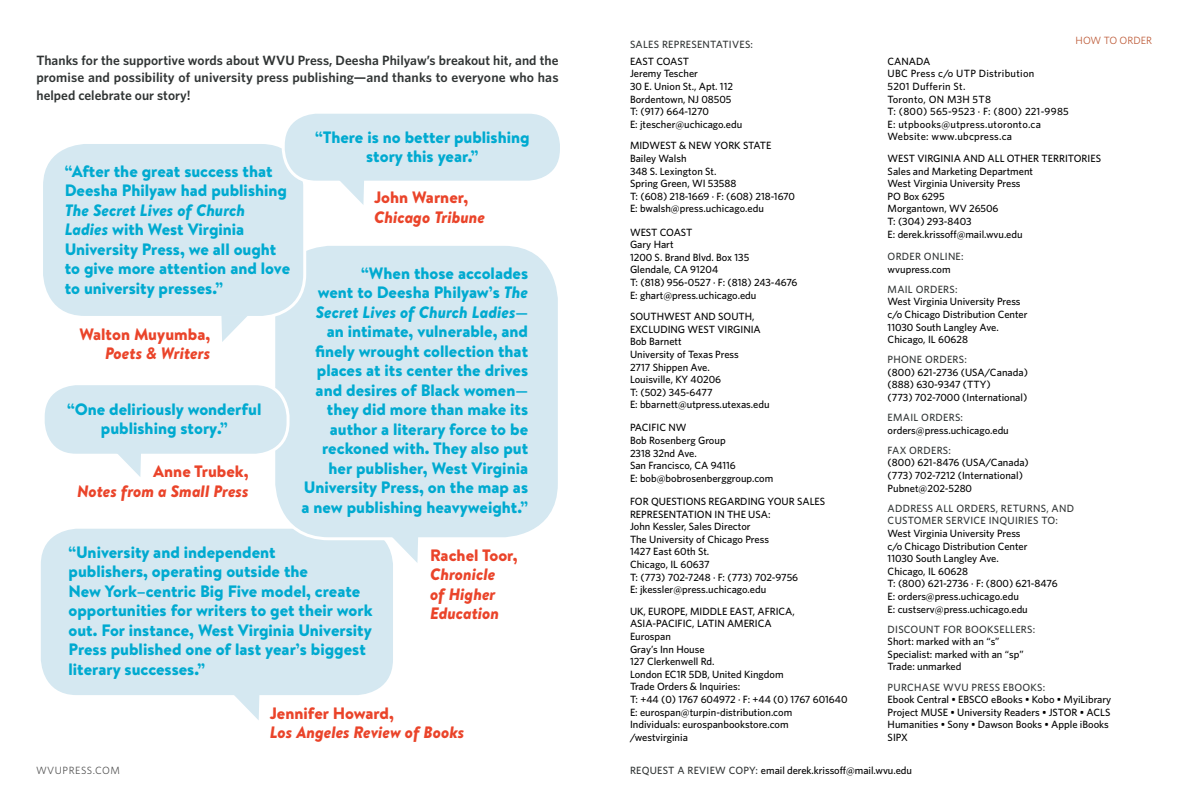
<style>
.page{position:relative;width:1188px;height:810px;background:#fff}
.page>*{position:absolute;margin:0;border:0;box-sizing:border-box;transform-origin:0 0}
.t1{font:900 16.5px/19.5px "Brandon Text";color:#00aad0}
.t2{font:italic 900 16.5px/19.5px "Brandon Text";color:#ea442a}
.t3{font:900 16.5px "Brandon Text";color:#ea442a}
.t4{font:600 13.5px/17.2px "Whitney HTF";letter-spacing:.005em;color:#303434;text-align:justify}
.t5{font:500 10.5px/12.6px "Whitney HTF";color:#000}
.t6{font:500 10.5px/12.6px "Whitney HTF";letter-spacing:.025em;color:#303434}
.t7{font:500 10.5px/12.6px "Whitney HTF";letter-spacing:.025em;color:#000}
.t8{font:10.5px "Whitney HTF";letter-spacing:.05em;color:#545454}
.t9{font:10.5px "Whitney HTF";color:#bd5a37}
.s1{font-style:italic}
.s2{color:#303434}
</style>
<div class="page">
<div style="left:39px;top:527px;width:356px;height:170px;background:#d5e8f1;border-radius:38px"></div>
<div style="left:38px;top:526px;width:358px;height:172px;border:3px solid #fff;border-radius:38px"></div>
<svg style="left:233px;top:694px;width:26px;height:26px"></svg>
<div style="left:274px;top:244px;width:285px;height:295px;background:#d5e8f1;border-radius:55px"></div>
<div style="left:272px;top:243px;width:289px;height:297px;border:3px solid #fff;border-radius:55px"></div>
<svg style="left:392px;top:537px;width:26px;height:26px"></svg>
<div style="left:42px;top:142px;width:263px;height:175px;background:#d5e8f1;border-radius:44px"></div>
<div style="left:40px;top:141px;width:266px;height:178px;border:3px solid #fff;border-radius:44px"></div>
<svg style="left:221px;top:316px;width:27px;height:26px"></svg>
<div style="left:43px;top:384px;width:245px;height:71px;background:#d5e8f1;border-radius:33px"></div>
<div style="left:42px;top:382px;width:248px;height:75px;border:3px solid #fff;border-radius:33px"></div>
<svg style="left:115px;top:453px;width:26px;height:24px"></svg>
<div style="left:283px;top:112px;width:278px;height:70px;background:#d5e8f1;border-radius:33px"></div>
<div style="left:282px;top:111px;width:281px;height:73px;border:3px solid #fff;border-radius:33px"></div>
<svg style="left:338px;top:180px;width:26px;height:25px"></svg>
<p class="t4" style="left:36px;top:51px;width:524px">Thanks for the supportive words about WVU Press, Deesha Philyaw’s breakout hit, and the promise and possibility of university press publishing—and thanks to everyone who has helped celebrate our story!</p>
<h1 class="t1" style="left:315px;top:127px;width:216px;text-align:center">“There is no better publishing story this year.”</h1>
<h1 class="t3" style="left:374px;top:186px;width:96px">John Warner,</h1>
<h1 class="t2" style="left:374px;top:207px;width:112px">Chicago Tribune</h1>
<h1 class="t1" style="left:65px;top:161px;width:224px">“After the great success that<br>Deesha Philyaw had publishing</h1>
<h1 class="t1" style="left:65px;top:200px;width:227px"><span class="s1">The Secret Lives of Church<br>Ladies</span> with West Virginia<br>University Press, we all ought to give more attention and love to university presses.”</h1>
<h1 class="t3" style="left:79px;top:323px;width:132px">Walton Muyumba,</h1>
<h1 class="t2" style="left:105px;top:344px;width:107px">Poets &amp; Writers</h1>
<p class="t1" style="left:301px;top:263px;width:228px;text-align:right">“When those accolades<br>went to Deesha Philyaw’s <span class="s1">The<br>Secret Lives of Church Ladies</span>— an intimate, vulnerable, and finely wrought collection that places at its center the drives and desires of Black women— they did more than make its author a literary force to be reckoned with. They also put her publisher, West Virginia<br>University Press, on the map as a new publishing heavyweight.”</p>
<h1 class="t3" style="left:430px;top:544px;width:89px">Rachel Toor,</h1>
<h1 class="t2" style="left:430px;top:564px;width:71px">Chronicle of Higher<br>Education</h1>
<h1 class="t1" style="left:67px;top:399px;width:196px;text-align:center">“One deliriously wonderful publishing story.”</h1>
<h1 class="t3" style="left:153px;top:460px;width:97px">Anne Trubek,</h1>
<h1 class="t2" style="left:77px;top:481px;width:173px">Notes from a Small Press</h1>
<p class="t1" style="left:69px;top:542px;width:306px">“University and independent<br>publishers, operating outside the<br>New York–centric Big Five model, create opportunities for writers to get their work out. For instance, West Virginia University Press published one of last year’s biggest literary successes.”</p>
<h1 class="t3" style="left:270px;top:701px;width:125px">Jennifer Howard,</h1>
<h1 class="t2" style="left:270px;top:722px;width:196px">Los Angeles Review of Books</h1>
<p class="t8" style="left:36px;top:764px;width:86px">WVUPRESS.COM</p>
<p class="t9" style="left:1076px;top:35px;width:78px">HOW TO ORDER</p>
<p class="t6" style="left:630px;top:37px;width:125px">SALES REPRESENTATIVES:</p>
<p class="t5" style="left:630px;top:55px;width:114px">EAST COAST<br>Jeremy Tescher<br>30 E. Union St., Apt. 112<br>Bordentown, NJ 08505<br>T: (917) 664-1270<br>E: jtescher@uchicago.edu</p>
<p class="t5" style="left:630px;top:139px;width:167px">MIDWEST &amp; NEW YORK STATE<br>Bailey Walsh<br>348 S. Lexington St.<br>Spring Green, WI 53588<br>T: (608) 218-1669 · F: (608) 218-1670<br>E: bwalsh@press.uchicago.edu</p>
<p class="t5" style="left:630px;top:225px;width:169px">WEST COAST<br>Gary Hart<br>1200 S. Brand Blvd. Box 135<br>Glendale, CA 91204<br>T: (818) 956-0527 · F: (818) 243-4676<br>E: ghart@press.uchicago.edu</p>
<p class="t5" style="left:630px;top:310px;width:141px">SOUTHWEST AND SOUTH,<br>EXCLUDING WEST VIRGINIA<br>Bob Barnett<br>University of Texas Press<br>2717 Shippen Ave.<br>Louisville, KY 40206<br>T: (502) 345-6477<br>E: bbarnett@utpress.utexas.edu</p>
<p class="t5" style="left:630px;top:421px;width:145px">PACIFIC NW<br>Bob Rosenberg Group<br>2318 32nd Ave.<br>San Francisco, CA 94116<br>E: bob@bobrosenberggroup.com</p>
<p class="t5" style="left:630px;top:495px;width:197px">FOR QUESTIONS REGARDING YOUR SALES<br>REPRESENTATION IN THE USA:<br>John Kessler, Sales Director<br>The University of Chicago Press<br>1427 East 60th St.<br>Chicago, IL 60637<br>T: (773) 702-7248 · F: (773) 702-9756<br>E: jkessler@press.uchicago.edu</p>
<p class="t5" style="left:630px;top:604px;width:219px">UK, EUROPE, MIDDLE EAST, AFRICA,<br>ASIA-PACIFIC, LATIN AMERICA<br>Eurospan<br>Gray’s Inn House<br>127 Clerkenwell Rd.<br>London EC1R 5DB, United Kingdom<br>Trade Orders &amp; Inquiries:<br>T: +44 (0) 1767 604972 · F: +44 (0) 1767 601640<br>E: eurospan@turpin-distribution.com<br>Individuals: eurospanbookstore.com /westvirginia</p>
<p class="t7" style="left:888px;top:54px;width:183px">CANADA<br>UBC Press c/o UTP Distribution<br>5201 Dufferin St.<br>Toronto, ON M3H 5T8<br>T: (800) 565-9523 · F: (800) 221-9985<br>E: utpbooks@utpress.utoronto.ca<br>Website: www.ubcpress.ca</p>
<p class="t5" style="left:888px;top:152px;width:215px">WEST VIRGINIA AND ALL OTHER TERRITORIES<br>Sales and Marketing Department<br>West Virginia University Press<br>PO Box 6295<br>Morgantown, WV 26506<br>T: (304) 293-8403<br>E: derek.krissoff@mail.wvu.edu</p>
<p class="t6" style="left:888px;top:250px;width:78px">ORDER ONLINE:</p>
<p class="t5" style="left:888px;top:262px;width:64px">wvupress.com</p>
<p class="t6" style="left:888px;top:282px;width:71px">MAIL ORDERS:</p>
<p class="t5" style="left:888px;top:295px;width:141px">West Virginia University Press c/o Chicago Distribution Center<br>11030 South Langley Ave.<br>Chicago, IL 60628</p>
<p class="t6" style="left:888px;top:353px;width:81px">PHONE ORDERS:</p>
<p class="t5" style="left:888px;top:366px;width:142px">(800) 621-2736 (USA/Canada) (888) 630-9347 (TTY)<br>(773) 702-7000 (International)</p>
<p class="t6" style="left:888px;top:411px;width:77px">EMAIL ORDERS:</p>
<p class="t5" style="left:888px;top:423px;width:123px">orders@press.uchicago.edu</p>
<p class="t6" style="left:888px;top:444px;width:65px">FAX ORDERS:</p>
<p class="t5" style="left:888px;top:456px;width:143px">(800) 621-8476 (USA/Canada) (773) 702-7212 (International)<br>Pubnet@202-5280</p>
<p class="t6" style="left:888px;top:501px;width:188px">ADDRESS ALL ORDERS, RETURNS, AND<br>CUSTOMER SERVICE INQUIRIES TO:</p>
<p class="t5" style="left:888px;top:527px;width:171px">West Virginia University Press<br>c/o Chicago Distribution Center<br>11030 South Langley Ave.<br>Chicago, IL 60628<br>T: (800) 621-2736 · F: (800) 621-8476<br>E: orders@press.uchicago.edu<br>E: custserv@press.uchicago.edu</p>
<p class="t6" style="left:888px;top:622px;width:149px">DISCOUNT FOR BOOKSELLERS:</p>
<p class="t5" style="left:888px;top:635px;width:137px">Short: marked with an “s”<br>Specialist: marked with an “sp”<br>Trade: unmarked</p>
<p class="t6" style="left:888px;top:680px;width:159px">PURCHASE WVU PRESS EBOOKS:</p>
<p class="t5" style="left:888px;top:693px;width:225px">Ebook Central • EBSCO eBooks • Kobo • MyiLibrary Project MUSE • University Readers • JSTOR • ACLS Humanities • Sony • Dawson Books • Apple iBooks SIPX</p>
<p class="t5" style="left:630px;top:764px;width:284px"><span class="s2">REQUEST A REVIEW COPY:</span> email derek.krissoff@mail.wvu.edu</p>
</div>
